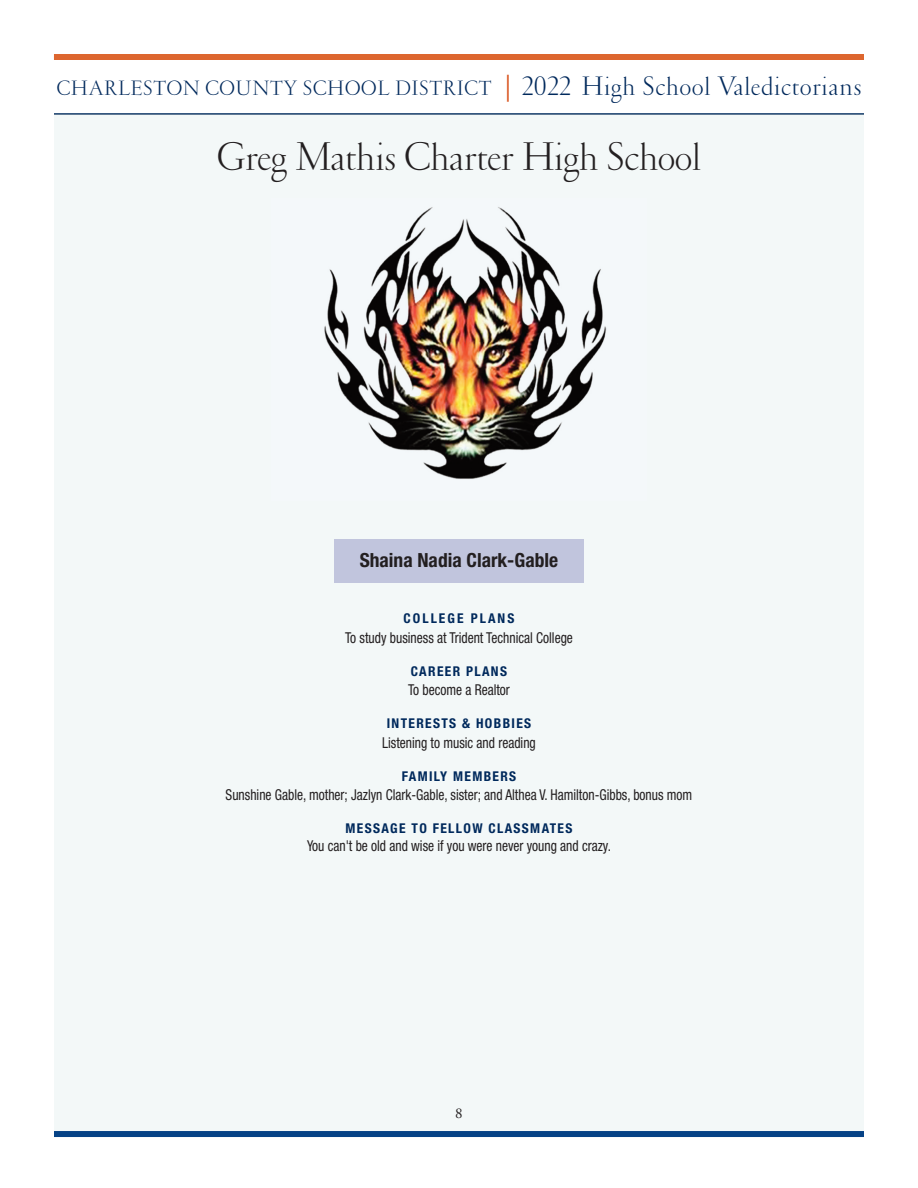
<style>
.page{position:relative;width:918px;height:1188px;background:#fff}
.page>*{position:absolute;margin:0;border:0;box-sizing:border-box;transform-origin:0 0}
.t1{font:300 40.5px "Garamond";color:#231f20}
.t2{font:300 21px "Garamond";letter-spacing:.035em;color:#00295c}
.t3{font:700 condensed 19.5px "Helvetica Neue";color:#231f20}
.t4{font:condensed 15px "Helvetica Neue";color:#231f20;scale:.9 1}
.t5{font:15px "Adobe Garamond";color:#231f20}
.t6{font:700 condensed 13.5px "Helvetica Neue";letter-spacing:.1em;color:#00295c}
.t7{font:700 condensed 13.5px "Helvetica Neue";letter-spacing:.15em;color:#00295c}
.s1{font-family:"Adobe Garamond";font-weight:400;font-size:27px;color:#d9531c}
.s2{font-size:27px}
</style>
<div class="page">
<div style="left:54px;top:114px;width:810px;height:1022px;background:#f3f8f8"></div>
<hr style="left:54px;top:114px;width:810px;height:1px;background:#054286">
<div style="left:54px;top:1131px;width:810px;height:6px;background:#054286"></div>
<div style="left:54px;top:54px;width:810px;height:6px;background:#dd662f"></div>
<img style="left:324px;top:207px;width:283px;height:272px">
<div style="left:334px;top:540px;width:250px;height:43px;background:#c1c5dd"></div>
<h2 class="t2" style="left:57px;top:81px;width:806px">CHARLESTON COUNTY SCHOOL DISTRICT <span class="s1">|</span> <span class="s2">2022 High School Valedictorians</span></h2>
<h1 class="t1" style="left:217px;top:142px;width:485px">Greg Mathis Charter High School</h1>
<h3 class="t3" style="left:360px;top:553px;width:200px">Shaina Nadia Clark-Gable</h3>
<p class="t7" style="left:404px;top:614px;width:112px">COLLEGE PLANS</p>
<p class="t4" style="left:345px;top:632px;width:255px">To study business at Trident Technical College</p>
<p class="t6" style="left:411px;top:666px;width:98px">CAREER PLANS</p>
<p class="t4" style="left:408px;top:684px;width:115px">To become a Realtor</p>
<p class="t6" style="left:387px;top:719px;width:146px">INTERESTS &amp; HOBBIES</p>
<p class="t4" style="left:382px;top:737px;width:172px">Listening to music and reading</p>
<p class="t6" style="left:402px;top:771px;width:116px">FAMILY MEMBERS</p>
<p class="t4" style="left:226px;top:789px;width:520px">Sunshine Gable, mother; Jazlyn Clark-Gable, sister; and Althea V. Hamilton-Gibbs, bonus mom</p>
<p class="t6" style="left:346px;top:824px;width:228px">MESSAGE TO FELLOW CLASSMATES</p>
<p class="t4" style="left:307px;top:840px;width:339px">You can't be old and wise if you were never young and crazy.</p>
<p class="t5" style="left:455px;top:1107px;width:9px">8</p>
</div>
